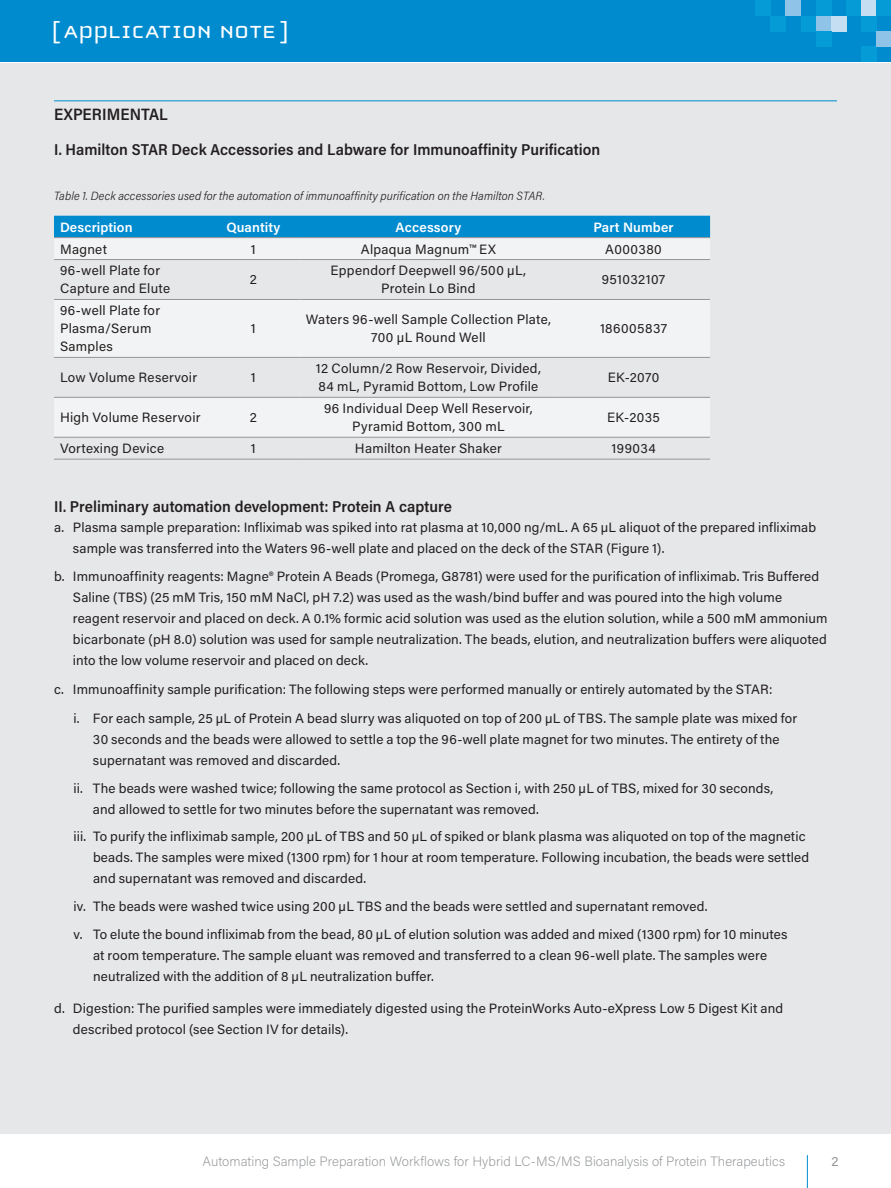
<style>
.page{position:relative;width:891px;height:1188px;background:#fff}
.page>*{position:absolute;margin:0;border:0;box-sizing:border-box;transform-origin:0 0}
.t1{font:25.5px "Cholla Unicase";letter-spacing:.01em;color:#fff;scale:1.1 1}
.t2{font:600 16.5px "Acumin Pro Semi Cond";letter-spacing:.005em;color:#231f20}
.t3{font:600 15.75px "Acumin Pro Semi Cond";color:#231f20}
.t4{font:13.5px/21px "Acumin Pro";letter-spacing:.01em;color:#231f20}
.t5{font:200 13.5px "Acumin Pro";letter-spacing:.005em;color:#939598}
.t6{font:600 13.5px "Acumin Pro";letter-spacing:.01em;color:#fff}
.t7{font:13.5px "Acumin Pro";letter-spacing:.035em;color:#231f20}
.t8{font:13.5px "Acumin Pro";letter-spacing:.03em;color:#231f20}
.t9{font:13.5px "Acumin Pro";color:#939598}
.t10{font:italic 300 12px "Acumin Pro Semi Cond";letter-spacing:.01em;color:#231f20}
</style>
<div class="page">
<hr style="left:807px;top:1155px;width:1px;height:33px;background:#008bcf">
<div style="left:0;top:0;width:891px;height:62px;background:#008bcf"></div>
<div style="left:755px;top:0;width:15px;height:16px;background:#059bd7"></div>
<div style="left:861px;top:47px;width:15px;height:15px;background:#059bd7"></div>
<div style="left:770px;top:16px;width:16px;height:15px;background:#059bd7"></div>
<div style="left:786px;top:0;width:15px;height:16px;background:#90c3e8"></div>
<div style="left:801px;top:16px;width:15px;height:15px;background:#059bd7"></div>
<div style="left:816px;top:16px;width:16px;height:15px;background:#90c3e8"></div>
<div style="left:832px;top:16px;width:15px;height:15px;background:#c5def2"></div>
<div style="left:816px;top:0;width:16px;height:16px;background:#059bd7"></div>
<div style="left:816px;top:31px;width:16px;height:16px;background:#059bd7"></div>
<div style="left:861px;top:0;width:15px;height:16px;background:#c5def2"></div>
<div style="left:847px;top:0;width:14px;height:16px;background:#059bd7"></div>
<div style="left:876px;top:0;width:15px;height:16px;background:#059bd7"></div>
<div style="left:861px;top:16px;width:15px;height:15px;background:#059bd7"></div>
<div style="left:876px;top:31px;width:15px;height:16px;background:#90c3e8"></div>
<div style="left:0;top:63px;width:891px;height:1071px;background:#e6e7e9"></div>
<hr style="left:54px;top:100px;width:783px;height:1px;background:#008bcf">
<div style="left:54px;top:216px;width:656px;height:21px;background:#008bcf"></div>
<svg style="left:54px;top:239px;width:656px;height:198px;fill:#f2f3f4"></svg>
<hr style="left:54px;top:237px;width:153px;height:1px;background:#939598">
<hr style="left:207px;top:237px;width:93px;height:1px;background:#939598">
<hr style="left:300px;top:237px;width:257px;height:1px;background:#939598">
<hr style="left:557px;top:237px;width:153px;height:1px;background:#939598">
<hr style="left:54px;top:259px;width:153px;height:1px;background:#939598">
<hr style="left:207px;top:259px;width:93px;height:1px;background:#939598">
<hr style="left:300px;top:259px;width:257px;height:1px;background:#939598">
<hr style="left:557px;top:259px;width:153px;height:1px;background:#939598">
<hr style="left:54px;top:299px;width:153px;height:1px;background:#939598">
<hr style="left:207px;top:299px;width:93px;height:1px;background:#939598">
<hr style="left:300px;top:299px;width:257px;height:1px;background:#939598">
<hr style="left:557px;top:299px;width:153px;height:1px;background:#939598">
<hr style="left:54px;top:357px;width:153px;height:1px;background:#939598">
<hr style="left:207px;top:357px;width:93px;height:1px;background:#939598">
<hr style="left:300px;top:357px;width:257px;height:1px;background:#939598">
<hr style="left:557px;top:357px;width:153px;height:1px;background:#939598">
<hr style="left:54px;top:397px;width:153px;height:1px;background:#939598">
<hr style="left:207px;top:397px;width:93px;height:1px;background:#939598">
<hr style="left:300px;top:397px;width:257px;height:1px;background:#939598">
<hr style="left:557px;top:397px;width:153px;height:1px;background:#939598">
<hr style="left:54px;top:437px;width:153px;height:1px;background:#939598">
<hr style="left:207px;top:437px;width:93px;height:1px;background:#939598">
<hr style="left:300px;top:437px;width:257px;height:1px;background:#939598">
<hr style="left:557px;top:437px;width:153px;height:1px;background:#939598">
<hr style="left:54px;top:459px;width:153px;height:1px;background:#939598">
<hr style="left:207px;top:459px;width:93px;height:1px;background:#939598">
<hr style="left:300px;top:459px;width:257px;height:1px;background:#939598">
<hr style="left:557px;top:459px;width:153px;height:1px;background:#939598">
<h1 class="t1" style="left:52px;top:19px;width:217px">[ APPLICATION NOTE ]</h1>
<p class="t2" style="left:54px;top:103px;width:115px">EXPERIMENTAL</p>
<p class="t3" style="left:54px;top:139px;width:548px">I. Hamilton STAR Deck Accessories and Labware for Immunoaffinity Purification</p>
<p class="t10" style="left:54px;top:187px;width:492px">Table 1. Deck accessories used for the automation of immunoaffinity purification on the Hamilton STAR.</p>
<p class="t6" style="left:60px;top:217px;width:74px">Description</p>
<p class="t6" style="left:226px;top:217px;width:55px">Quantity</p>
<p class="t6" style="left:396px;top:217px;width:67px">Accessory</p>
<p class="t6" style="left:593px;top:217px;width:82px">Part Number</p>
<p class="t4" style="left:60px;top:238px;width:48px">Magnet</p>
<p class="t4" style="left:251px;top:238px;width:6px">1</p>
<p class="t4" style="left:361px;top:238px;width:137px">Alpaqua Magnum™ EX</p>
<p class="t7" style="left:605px;top:239px;width:58px">A000380</p>
<p class="t4" style="left:60px;top:261px;width:112px;line-height:18px">96-well Plate for<br>Capture and Elute</p>
<p class="t4" style="left:250px;top:269px;width:9px">2</p>
<p class="t4" style="left:331px;top:261px;width:197px;line-height:18px;text-align:center">Eppendorf Deepwell 96/500 µL,<br>Protein Lo Bind</p>
<p class="t8" style="left:602px;top:270px;width:65px">951032107</p>
<p class="t4" style="left:60px;top:301px;width:102px;line-height:18px">96-well Plate for<br>Plasma/Serum<br>Samples</p>
<p class="t4" style="left:251px;top:318px;width:6px">1</p>
<p class="t4" style="left:306px;top:310px;width:247px;line-height:18px;text-align:center">Waters 96-well Sample Collection Plate,<br>700 µL Round Well</p>
<p class="t7" style="left:600px;top:319px;width:69px">186005837</p>
<p class="t4" style="left:60px;top:367px;width:139px">Low Volume Reservoir</p>
<p class="t4" style="left:251px;top:367px;width:6px">1</p>
<p class="t4" style="left:316px;top:359px;width:227px;line-height:18px">12 Column/2 Row Reservoir, Divided,<br>84 mL, Pyramid Bottom, Low Profile</p>
<p class="t4" style="left:608px;top:367px;width:53px">EK-2070</p>
<p class="t4" style="left:60px;top:406px;width:142px">High Volume Reservoir</p>
<p class="t4" style="left:250px;top:406px;width:9px">2</p>
<p class="t4" style="left:324px;top:399px;width:210px;line-height:18px;text-align:center">96 Individual Deep Well Reservoir,<br>Pyramid Bottom, 300 mL</p>
<p class="t4" style="left:607px;top:406px;width:54px">EK-2035</p>
<p class="t4" style="left:60px;top:437px;width:106px">Vortexing Device</p>
<p class="t4" style="left:251px;top:437px;width:6px">1</p>
<p class="t4" style="left:355px;top:437px;width:149px">Hamilton Heater Shaker</p>
<p class="t4" style="left:612px;top:437px;width:46px">199034</p>
<p class="t3" style="left:54px;top:495px;width:399px">II. Preliminary automation development: Protein A capture</p>
<p class="t4" style="left:73px;top:516px;width:745px;text-indent:-19px">a. Plasma sample preparation: Infliximab was spiked into rat plasma at 10,000 ng/mL. A 65 µL aliquot of the prepared infliximab sample was transferred into the Waters 96-well plate and placed on the deck of the STAR (Figure 1).</p>
<p class="t4" style="left:73px;top:566px;width:756px;text-indent:-19px">b. Immunoaffinity reagents: Magne® Protein A Beads (Promega, G8781) were used for the purification of infliximab. Tris Buffered Saline (TBS) (25 mM Tris, 150 mM NaCl, pH 7.2) was used as the wash/bind buffer and was poured into the high volume reagent reservoir and placed on deck. A 0.1% formic acid solution was used as the elution solution, while a 500 mM ammonium bicarbonate (pH 8.0) solution was used for sample neutralization. The beads, elution, and neutralization buffers were aliquoted into the low volume reservoir and placed on deck.</p>
<p class="t4" style="left:73px;top:674px;width:725px;line-height:28.8px;text-indent:-19px">c. Immunoaffinity sample purification: The following steps were performed manually or entirely automated by the STAR:<br>i. For each sample, 25 µL of Protein A bead slurry was aliquoted on top of 200 µL of TBS. The sample plate was mixed for</p>
<p class="t4" style="left:93px;top:728px;width:688px">30 seconds and the beads were allowed to settle a top the 96-well plate magnet for two minutes. The entirety of the supernatant was removed and discarded.</p>
<p class="t4" style="left:93px;top:777px;width:682px;text-indent:-19px">ii. The beads were washed twice; following the same protocol as Section i, with 250 µL of TBS, mixed for 30 seconds, and allowed to settle for two minutes before the supernatant was removed.</p>
<p class="t4" style="left:93px;top:826px;width:718px;text-indent:-20px">iii. To purify the infliximab sample, 200 µL of TBS and 50 µL of spiked or blank plasma was aliquoted on top of the magnetic beads. The samples were mixed (1300 rpm) for 1 hour at room temperature. Following incubation, the beads were settled and supernatant was removed and discarded.</p>
<p class="t4" style="left:74px;top:892px;width:716px;line-height:27.8px">iv. The beads were washed twice using 200 µL TBS and the beads were settled and supernatant removed.<br>v. To elute the bound infliximab from the bead, 80 µL of elution solution was added and mixed (1300 rpm) for 10 minutes</p>
<p class="t4" style="left:93px;top:944px;width:676px">at room temperature. The sample eluant was removed and transferred to a clean 96-well plate. The samples were neutralized with the addition of 8 µL neutralization buffer.</p>
<p class="t4" style="left:73px;top:997px;width:712px;text-indent:-19px">d. Digestion: The purified samples were immediately digested using the ProteinWorks Auto-eXpress Low 5 Digest Kit and described protocol (see Section IV for details).</p>
<p class="t5" style="left:202px;top:1152px;width:584px">Automating Sample Preparation Workflows for Hybrid LC-MS/MS Bioanalysis of Protein Therapeutics</p>
<p class="t9" style="left:831px;top:1151px;width:9px">2</p>
</div>
